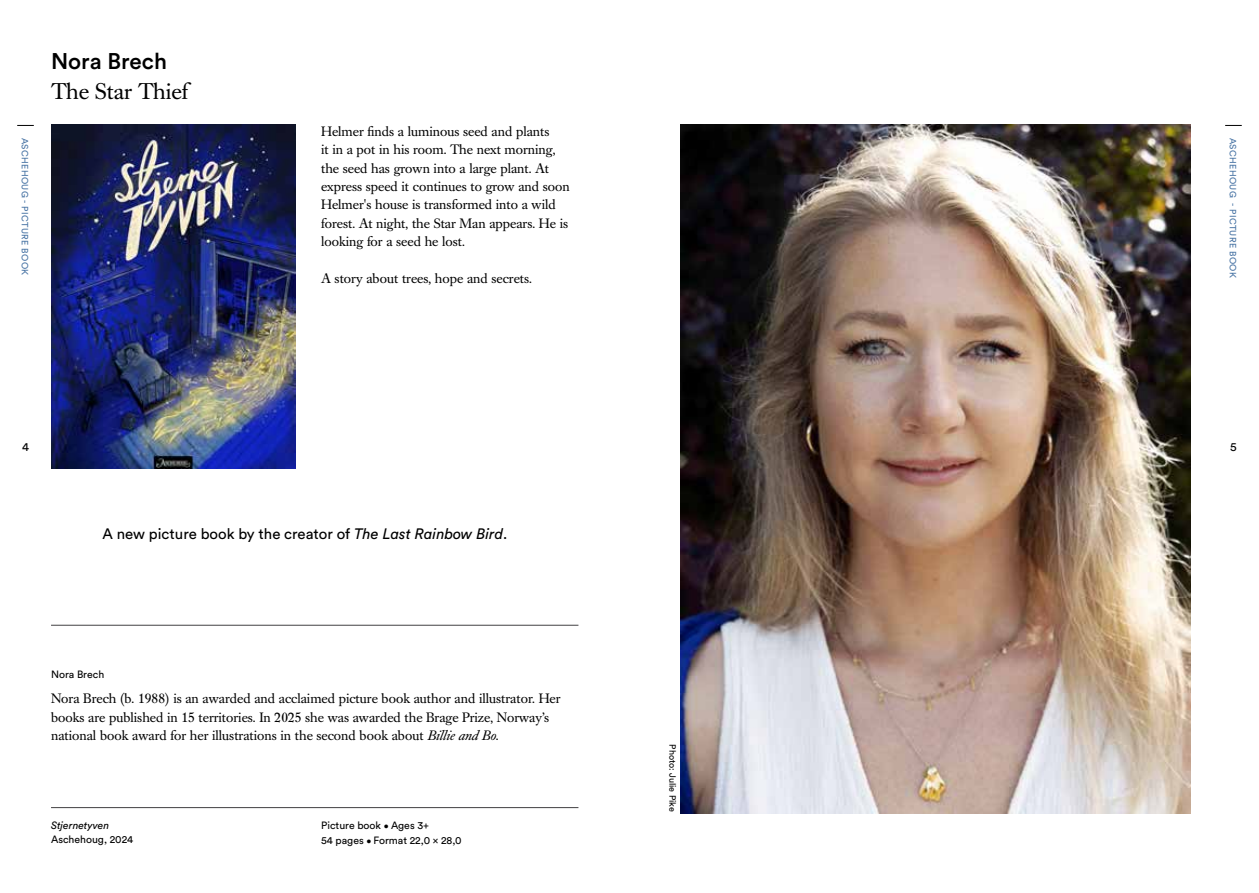
<style>
.page{position:relative;width:1259px;height:893px;background:#fff}
.page>*{position:absolute;margin:0;border:0;box-sizing:border-box;transform-origin:0 0}
.t1{font:22.5px "Caslon Book BE";color:#000}
.t2{font:500 22.5px "Circular Std";color:#000}
.t3{font:15px "Circular Std";color:#000}
.t4{font:13.5px/18.3px "Caslon Book BE";color:#000}
.t5{font:12px "Circular Std";color:#000}
.t6{font:10.5px/15px "Circular Std";color:#000}
.t7{font:italic 10.5px "Circular Std";color:#000}
.t8{font:9px "Circular Std";letter-spacing:.04em;color:#4672a3}
.t9{font:9px "Circular Std";color:#000}
.s1{font-style:italic}
.s2{font-size:9px}
</style>
<div class="page">
<svg style="left:17px;top:125px;width:17px;height:1px"></svg>
<svg style="left:1225px;top:125px;width:16px;height:1px"></svg>
<img style="left:51px;top:124px;width:244px;height:344px">
<hr style="left:51px;top:807px;width:527px;height:1px;background:#414042">
<hr style="left:51px;top:625px;width:527px;height:1px;background:#414042">
<img style="left:680px;top:124px;width:510px;height:689px">
<p class="t8" style="left:30px;top:138px;width:139px;rotate:90deg">ASCHEHOUG - PICTURE BOOK</p>
<h1 class="t2" style="left:51px;top:47px;width:117px">Nora Brech</h1>
<h1 class="t1" style="left:51px;top:78px;width:138px">The Star Thief</h1>
<p class="t4" style="left:321px;top:123px;width:230px">Helmer finds a luminous seed and plants</p>
<p class="t4" style="left:321px;top:141px;width:250px">it in a pot in his room. The next morning, the seed has grown into a large plant. At express speed it continues to grow and soon Helmer's house is transformed into a wild forest. At night, the Star Man appears. He is looking for a seed he lost.</p>
<p class="t4" style="left:321px;top:269px;width:212px">A story about trees, hope and secrets.</p>
<p class="t8" style="left:1238px;top:138px;width:141px;rotate:90deg">ASCHEHOUG - PICTURE BOOK</p>
<p class="t5" style="left:22px;top:440px;width:8px">4</p>
<p class="t5" style="left:1230px;top:440px;width:8px">5</p>
<p class="t3" style="left:103px;top:524px;width:406px">A new picture book by the creator of <span class="s1">The Last Rainbow Bird</span>.</p>
<p class="t6" style="left:51px;top:667px;width:55px">Nora Brech</p>
<p class="t4" style="left:51px;top:690px;width:511px">Nora Brech (b. 1988) is an awarded and acclaimed picture book author and illustrator. Her books are published in 15 territories. In 2025 she was awarded the Brage Prize, Norway’s national book award for her illustrations in the second book about <span class="s1">Billie and Bo</span>.</p>
<p class="t7" style="left:51px;top:819px;width:60px">Stjernetyven</p>
<p class="t6" style="left:51px;top:832px;width:84px">Aschehoug, 2024</p>
<p class="t6" style="left:321px;top:818px;width:142px">Picture book <span class="s2">•</span> Ages 3+<br>54 pages <span class="s2">•</span> Format 22,0 x 28,0</p>
<p class="t9" style="left:678px;top:744px;width:69px;rotate:90deg">Photo: Julie Pike</p>
</div>
